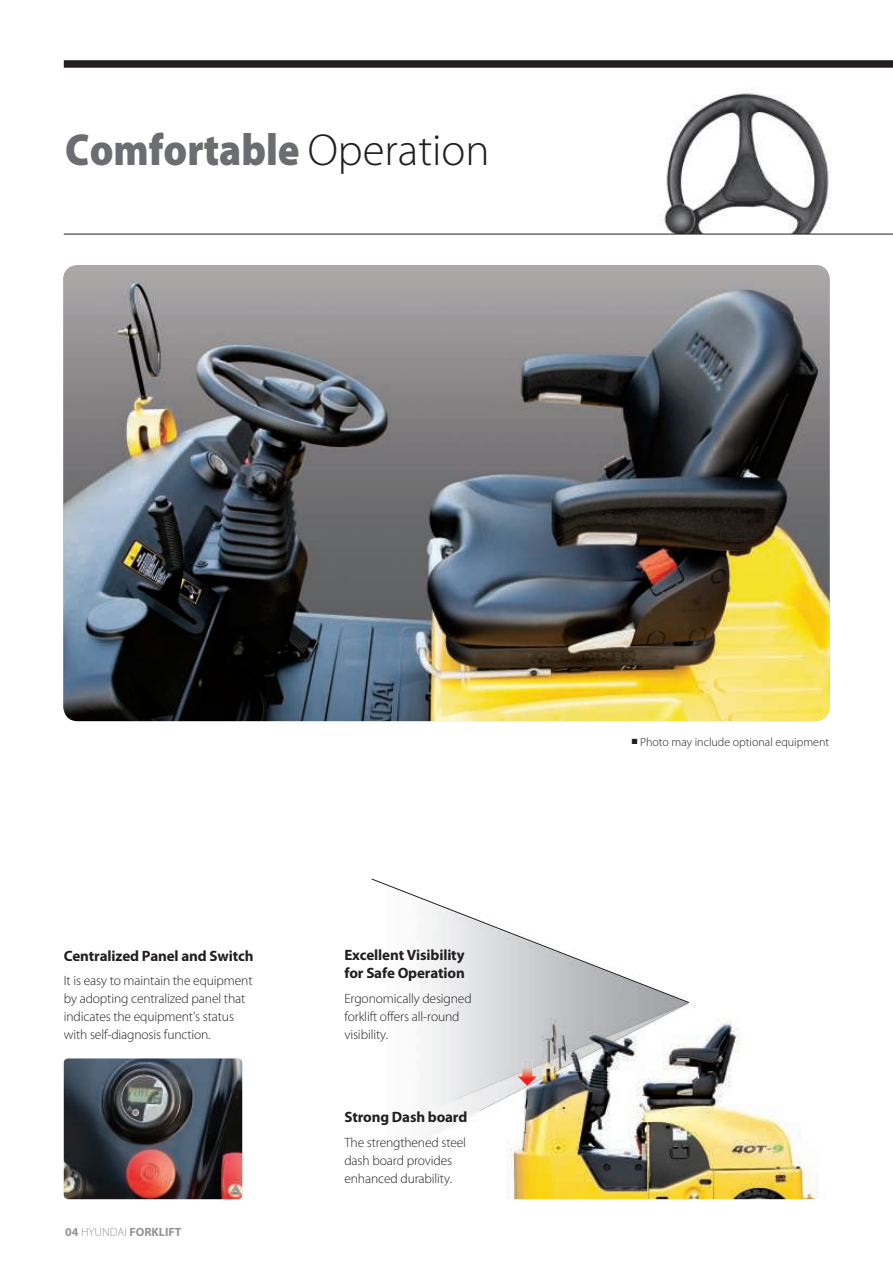
<style>
.page{position:relative;width:893px;height:1263px;background:#fff}
.page>*{position:absolute;margin:0;border:0;box-sizing:border-box;transform-origin:0 0}
.t1{font:900 45px "Myriad Pro";color:#6c6d70;scale:.9 1}
.t2{font:700 15px/18px "Myriad Pro";letter-spacing:-.01em;color:#231f20}
.t3{font:300 13.5px/18px "Myriad Pro";letter-spacing:-.01em;color:#231f20}
.t4{font:300 12px "Myriad Pro";color:#231f20}
.t5{font:700 12px "Myriad Pro";color:#939598}
.s1{font-weight:300;color:#231f20}
.s2{font-weight:300}
</style>
<div class="page">
<img style="left:371px;top:878px;width:447px;height:321px">
<svg style="left:371px;top:879px;width:318px;height:232px"></svg>
<img style="left:64px;top:1058px;width:178px;height:141px">
<img style="left:63px;top:265px;width:767px;height:456px">
<img style="left:659px;top:92px;width:176px;height:142px">
<hr style="left:64px;top:234px;width:829px;height:1px;background:#231f20">
<div style="left:64px;top:60px;width:829px;height:8px;background:#231f20"></div>
<h1 class="t1" style="left:65px;top:124px;width:473px">Comfortable <span class="s1">Operation</span></h1>
<p class="t2" style="left:64px;top:947px;width:191px">Centralized Panel and Switch</p>
<p class="t3" style="left:64px;top:972px;width:190px">It is easy to maintain the equipment by adopting centralized panel that indicates the equipment's status with self-diagnosis function.</p>
<p class="t5" style="left:65px;top:1225px;width:118px">04 <span class="s2">HYUNDAI</span> FORKLIFT</p>
<p class="t2" style="left:344px;top:946px;width:122px">Excellent Visibility for Safe Operation</p>
<p class="t3" style="left:344px;top:989px;width:129px">Ergonomically designed forklift offers all-round visibility.</p>
<p class="t2" style="left:344px;top:1108px;width:125px">Strong Dash board</p>
<p class="t3" style="left:344px;top:1133px;width:123px">The strengthened steel dash board provides enhanced durability.</p>
<p class="t4" style="left:632px;top:735px;width:199px">■ Photo may include optional equipment</p>
</div>
